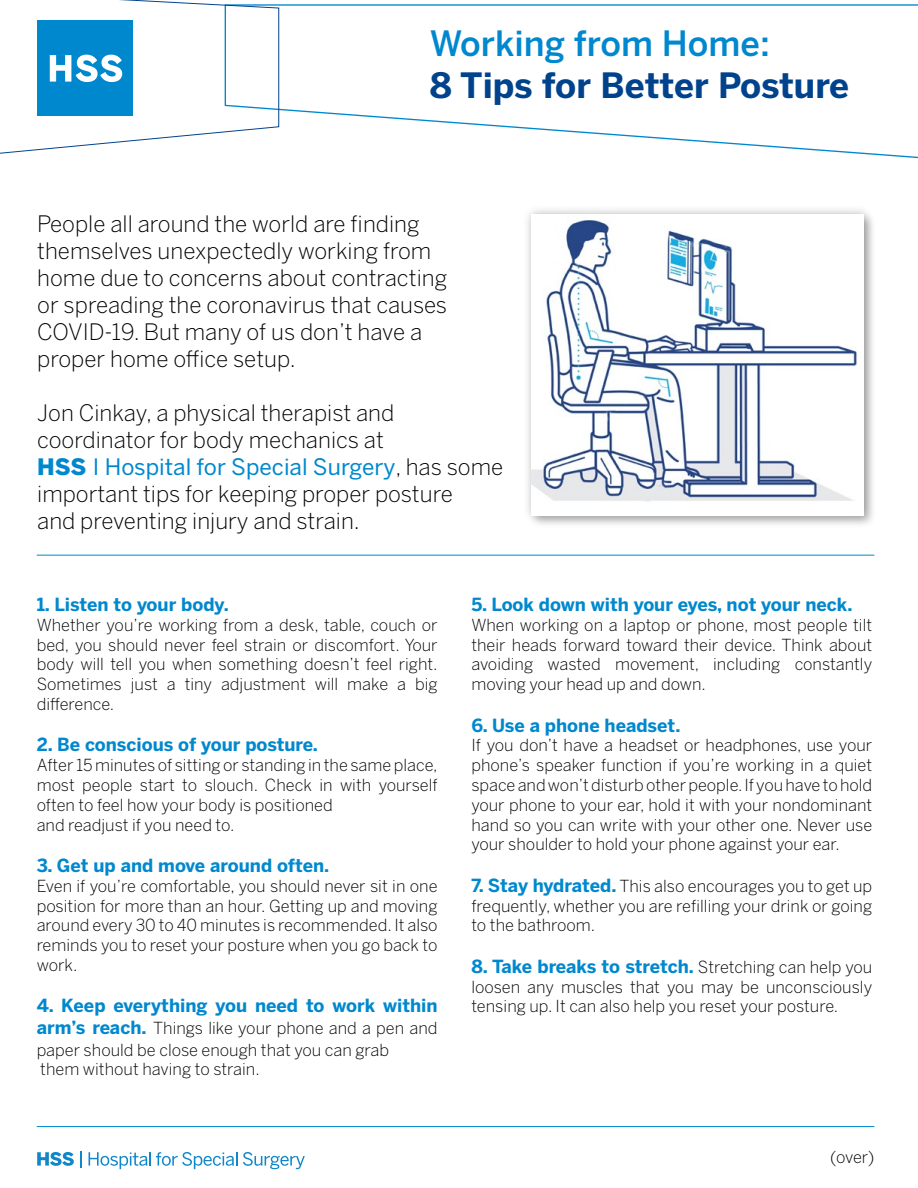
<style>
.page{position:relative;width:918px;height:1188px;background:#fff}
.page>*{position:absolute;margin:0;border:0;box-sizing:border-box;transform-origin:0 0}
.t1{font:700 34.65px "Benton Sans";color:#00438c}
.t2{font:500 34.65px "Benton Sans";color:#0088ce}
.t3{font:300 22.5px/27px "Benton Sans";color:#000}
.t4{font:700 18px "Benton Sans";color:#0088ce}
.t5{font:300 16.5px/19.8px "Benton Sans";color:#000;text-align:justify}
.s1{font-weight:900;color:#0088ce}
.s2{font-weight:400;color:#0088ce}
.s3{font-weight:700;font-size:18px;color:#0088ce}
.s4{font-weight:300;font-size:16.5px;color:#000}
</style>
<div class="page">
<svg style="left:280px;top:4px;width:638px;height:155px"></svg>
<svg style="left:0;top:0;width:280px;height:154px"></svg>
<hr style="left:37px;top:1126px;width:837px;height:1px;background:#0088ce">
<svg style="left:37px;top:1152px;width:37px;height:14px"></svg>
<svg style="left:80px;top:1151px;width:1px;height:17px"></svg>
<svg style="left:89px;top:1152px;width:148px;height:17px"></svg>
<svg style="left:243px;top:1152px;width:62px;height:17px"></svg>
<div style="left:522px;top:205px;width:352px;height:320px;background:#000;opacity:.25"></div>
<img style="left:532px;top:214px;width:332px;height:301px">
<hr style="left:37px;top:555px;width:837px;height:1px;background:#0088ce">
<p class="t2" style="left:430px;top:22px;width:342px">Working from Home:</p>
<p class="t1" style="left:430px;top:63px;width:421px">8 Tips for Better Posture</p>
<p class="t3" style="left:37px;top:210px;width:396px">People all around the world are finding themselves unexpectedly working from</p>
<p class="t3" style="left:37px;top:264px;width:412px;text-align:justify">home due to concerns about contracting or spreading the coronavirus that causes COVID-19. But many of us don’t have a</p>
<p class="t3" style="left:37px;top:345px;width:260px">proper home office setup.</p>
<p class="t3" style="left:37px;top:399px;width:359px">Jon Cinkay, a physical therapist and</p>
<p class="t3" style="left:37px;top:426px;width:348px">coordinator for body mechanics at</p>
<p class="t3" style="left:37px;top:453px;width:468px"><span class="s1">HSS</span> <span class="s2">I Hospital for Special Surgery</span>, has some important tips for keeping proper posture</p>
<p class="t3" style="left:37px;top:507px;width:324px">and preventing injury and strain.</p>
<p class="t4" style="left:37px;top:593px;width:194px">1. Listen to your body.</p>
<p class="t5" style="left:37px;top:615px;width:402px">Whether you’re working from a desk, table, couch or bed, you should never feel strain or discomfort. Your body will tell you when something doesn’t feel right.<br>Sometimes just a tiny adjustment will make a big difference.</p>
<p class="t4" style="left:37px;top:733px;width:283px">2. Be conscious of your posture.</p>
<p class="t5" style="left:37px;top:755px;width:402px">After 15 minutes of sitting or standing in the same place, most people start to slouch. Check in with yourself often to feel how your body is positioned</p>
<p class="t5" style="left:37px;top:815px;width:199px">and readjust if you need to.</p>
<p class="t4" style="left:37px;top:854px;width:294px">3. Get up and move around often.</p>
<p class="t5" style="left:37px;top:876px;width:402px">Even if you’re comfortable, you should never sit in one position for more than an hour. Getting up and moving around every 30 to 40 minutes is recommended. It also reminds you to reset your posture when you go back to work.</p>
<p class="t4" style="left:37px;top:994px;width:402px">4. Keep everything you need to work within</p>
<p class="t5" style="left:37px;top:1017px;width:402px;line-height:21.6px"><span class="s3">arm’s reach.</span> Things like your phone and a pen and paper should be close enough that you can grab</p>
<p class="t5" style="left:40px;top:1059px;width:221px">them without having to strain.</p>
<p class="t4" style="left:471px;top:593px;width:383px">5. Look down with your eyes, not your neck.</p>
<p class="t5" style="left:471px;top:615px;width:402px">When working on a laptop or phone, most people tilt their heads forward toward their device. Think about avoiding wasted movement, including constantly moving your head up and down.</p>
<p class="t4" style="left:471px;top:714px;width:211px">6. Use a phone headset.</p>
<p class="t5" style="left:471px;top:735px;width:402px">If you don’t have a headset or headphones, use your phone’s speaker function if you’re working in a quiet space and won’t disturb other people. If you have to hold your phone to your ear, hold it with your nondominant hand so you can write with your other one. Never use your shoulder to hold your phone against your ear.</p>
<p class="t5" style="left:471px;top:876px;width:402px"><span class="s3">7. Stay hydrated.</span> This also encourages you to get up frequently, whether you are refilling your drink or going to the bathroom.</p>
<p class="t4" style="left:471px;top:955px;width:402px">8. Take breaks to stretch. <span class="s4">Stretching can help you</span></p>
<p class="t5" style="left:471px;top:977px;width:402px">loosen any muscles that you may be unconsciously tensing up. It can also help you reset your posture.</p>
<p class="t5" style="left:830px;top:1147px;width:46px">(over)</p>
</div>
